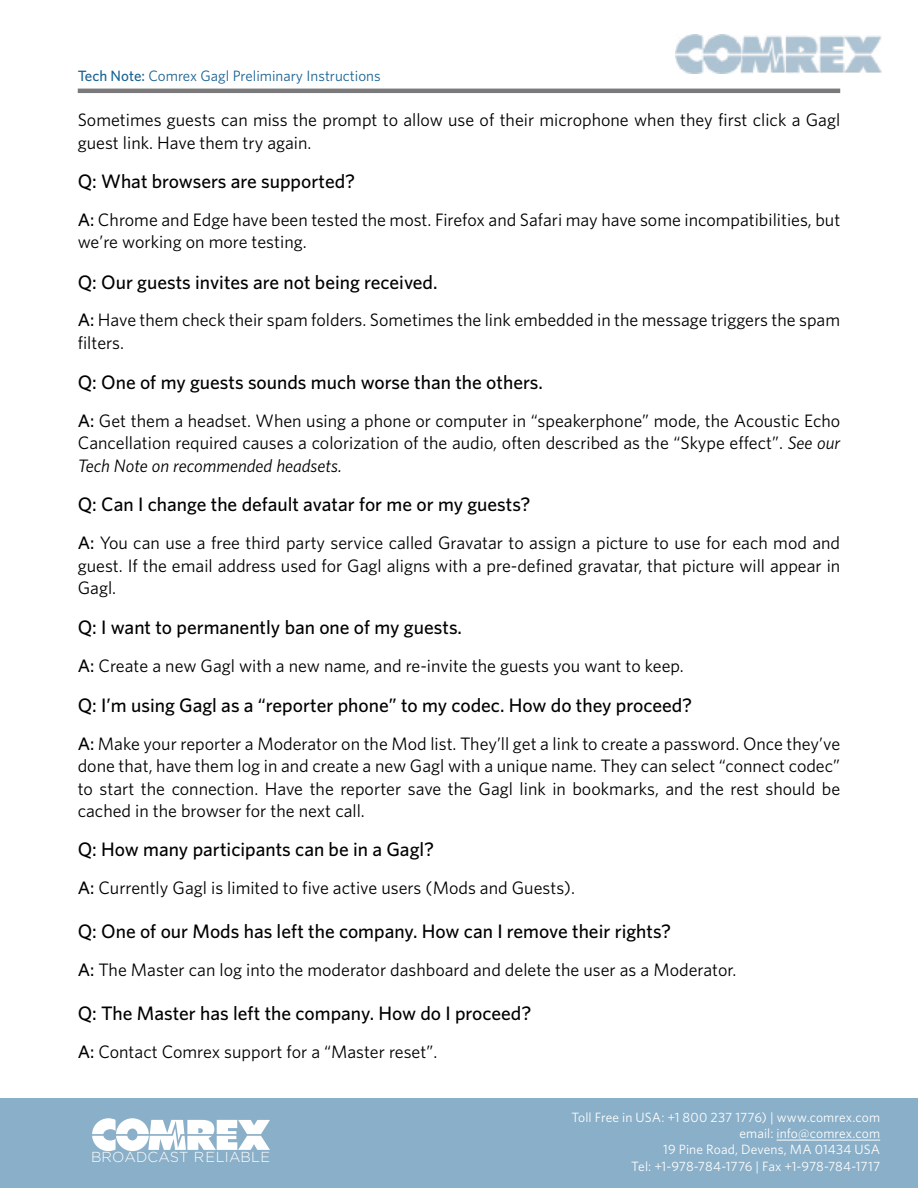
<style>
.page{position:relative;width:918px;height:1188px;background:#fff}
.page>*{position:absolute;margin:0;border:0;box-sizing:border-box;transform-origin:0 0}
.t1{font:500 19.5px "Whitney";color:#000}
.t2{font:18px/22.5px "Whitney";color:#000}
.t3{font:15px "Whitney";color:#1a6394}
.t4{font:300 14.55px "Gotham";letter-spacing:.005em;color:#fff}
.t5{font:13.5px/16.2px "Whitney";letter-spacing:.005em;color:#fff;text-align:right}
.s1{font-weight:500}
.s2{font-style:italic}
</style>
<div class="page">
<div style="left:0;top:1099px;width:918px;height:89px;background:#8aafc8"></div>
<hr style="left:777px;top:1140px;width:103px;height:1px;background:#fff">
<svg style="left:92px;top:1118px;width:178px;height:33px"></svg>
<img style="left:675px;top:35px;width:206px;height:38px">
<hr style="left:78px;top:89px;width:762px;height:4px;background:#7a7a7d">
<p class="t3" style="left:78px;top:67px;width:304px"><span class="s1">Tech Note:</span> Comrex Gagl Preliminary Instructions</p>
<p class="t2" style="left:78px;top:108px;width:764px">Sometimes guests can miss the prompt to allow use of their microphone when they first click a Gagl guest link. Have them try again.</p>
<p class="t1" style="left:78px;top:169px;width:279px">Q: What browsers are supported?</p>
<p class="t2" style="left:78px;top:208px;width:764px"><span class="s1">A:</span> Chrome and Edge have been tested the most. Firefox and Safari may have some incompatibilities, but we’re working on more testing.</p>
<p class="t1" style="left:78px;top:270px;width:361px">Q: Our guests invites are not being received.</p>
<p class="t2" style="left:78px;top:309px;width:764px"><span class="s1">A:</span> Have them check their spam folders. Sometimes the link embedded in the message triggers the spam filters.</p>
<p class="t1" style="left:78px;top:370px;width:467px">Q: One of my guests sounds much worse than the others.</p>
<p class="t2" style="left:78px;top:409px;width:764px;text-align:justify"><span class="s1">A:</span> Get them a headset. When using a phone or computer in “speakerphone” mode, the Acoustic Echo Cancellation required causes a colorization of the audio, often described as the “Skype effect”. <span class="s2">See our Tech Note on recommended headsets.</span></p>
<p class="t1" style="left:78px;top:493px;width:454px">Q: Can I change the default avatar for me or my guests?</p>
<p class="t2" style="left:78px;top:531px;width:764px;text-align:justify"><span class="s1">A:</span> You can use a free third party service called Gravatar to assign a picture to use for each mod and guest. If the email address used for Gagl aligns with a pre-defined gravatar, that picture will appear in Gagl.</p>
<p class="t1" style="left:78px;top:615px;width:386px">Q: I want to permanently ban one of my guests.</p>
<p class="t2" style="left:78px;top:654px;width:608px"><span class="s1">A:</span> Create a new Gagl with a new name, and re-invite the guests you want to keep.</p>
<p class="t1" style="left:78px;top:693px;width:616px">Q: I’m using Gagl as a “reporter phone” to my codec. How do they proceed?</p>
<p class="t2" style="left:78px;top:732px;width:764px;text-align:justify"><span class="s1">A:</span> Make your reporter a Moderator on the Mod list. They’ll get a link to create a password. Once they’ve done that, have them log in and create a new Gagl with a unique name. They can select “connect codec” to start the connection. Have the reporter save the Gagl link in bookmarks, and the rest should be cached in the browser for the next call.</p>
<p class="t1" style="left:78px;top:838px;width:358px">Q: How many participants can be in a Gagl?</p>
<p class="t2" style="left:78px;top:876px;width:499px"><span class="s1">A:</span> Currently Gagl is limited to five active users (Mods and Guests).</p>
<p class="t1" style="left:78px;top:919px;width:595px">Q: One of our Mods has left the company. How can I remove their rights?</p>
<p class="t2" style="left:78px;top:958px;width:660px"><span class="s1">A:</span> The Master can log into the moderator dashboard and delete the user as a Moderator.</p>
<p class="t1" style="left:78px;top:1001px;width:455px">Q: The Master has left the company. How do I proceed?</p>
<p class="t2" style="left:78px;top:1040px;width:361px"><span class="s1">A:</span> Contact Comrex support for a “Master reset”.</p>
<p class="t4" style="left:91px;top:1149px;width:180px">BROADCAST RELIABLE</p>
<p class="t5" style="left:571px;top:1109px;width:310px">Toll Free in USA: +1 800 237 1776) | www.comrex.com email: info@comrex.com<br>19 Pine Road, Devens, MA 01434 USA<br>Tel: +1-978-784-1776 | Fax +1-978-784-1717</p>
</div>
